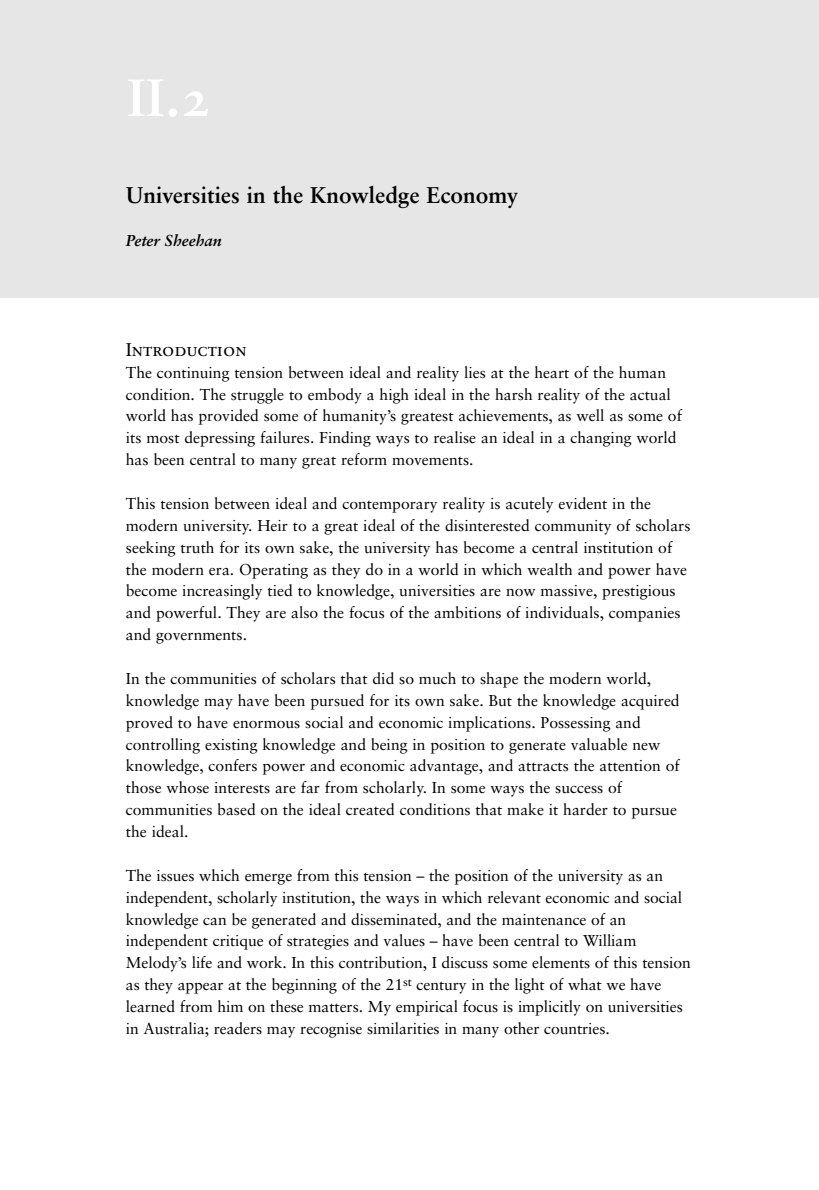
<style>
.page{position:relative;width:819px;height:1190px;background:#fff}
.page>*{position:absolute;margin:0;border:0;box-sizing:border-box;transform-origin:0 0}
.t1{font:52.5px "Sabon Bold Os F";color:#fff}
.t2{font:22.75px "Sabon Bold Os F";color:#000}
.t3{font:18.38px "Sabon Roman SC";color:#000}
.t4{font:15.75px/21.9px "Sabon";color:#000}
.t5{font:15.75px "Sabon Bold Italic Os F";color:#000}
</style>
<div class="page">
<div style="left:0;top:0;width:819px;height:298px;background:#e6e6e6"></div>
<h1 class="t1" style="left:128px;top:76px;width:85px">II.2</h1>
<h2 class="t2" style="left:126px;top:185px;width:394px">Universities in the Knowledge Economy</h2>
<p class="t5" style="left:126px;top:234px;width:98px">Peter Sheehan</p>
<p class="t3" style="left:126px;top:342px;width:122px">Introduction</p>
<p class="t4" style="left:126px;top:363px;width:558px">The continuing tension between ideal and reality lies at the heart of the human condition. The struggle to embody a high ideal in the harsh reality of the actual world has provided some of humanity’s greatest achievements, as well as some of its most depressing failures. Finding ways to realise an ideal in a changing world has been central to many great reform movements.</p>
<p class="t4" style="left:126px;top:494px;width:566px">This tension between ideal and contemporary reality is acutely evident in the modern university. Heir to a great ideal of the disinterested community of scholars seeking truth for its own sake, the university has become a central institution of the modern era. Operating as they do in a world in which wealth and power have become increasingly tied to knowledge, universities are now massive, prestigious and powerful. They are also the focus of the ambitions of individuals, companies and governments.</p>
<p class="t4" style="left:126px;top:669px;width:555px">In the communities of scholars that did so much to shape the modern world, knowledge may have been pursued for its own sake. But the knowledge acquired proved to have enormous social and economic implications. Possessing and controlling existing knowledge and being in position to generate valuable new knowledge, confers power and economic advantage, and attracts the attention of those whose interests are far from scholarly. In some ways the success of communities based on the ideal created conditions that make it harder to pursue the ideal.</p>
<p class="t4" style="left:126px;top:866px;width:566px">The issues which emerge from this tension – the position of the university as an independent, scholarly institution, the ways in which relevant economic and social knowledge can be generated and disseminated, and the maintenance of an independent critique of strategies and values – have been central to William Melody’s life and work. In this contribution, I discuss some elements of this tension as they appear at the beginning of the 21<sup>st</sup> century in the light of what we have learned from him on these matters. My empirical focus is implicitly on universities in Australia; readers may recognise similarities in many other countries.</p>
</div>
